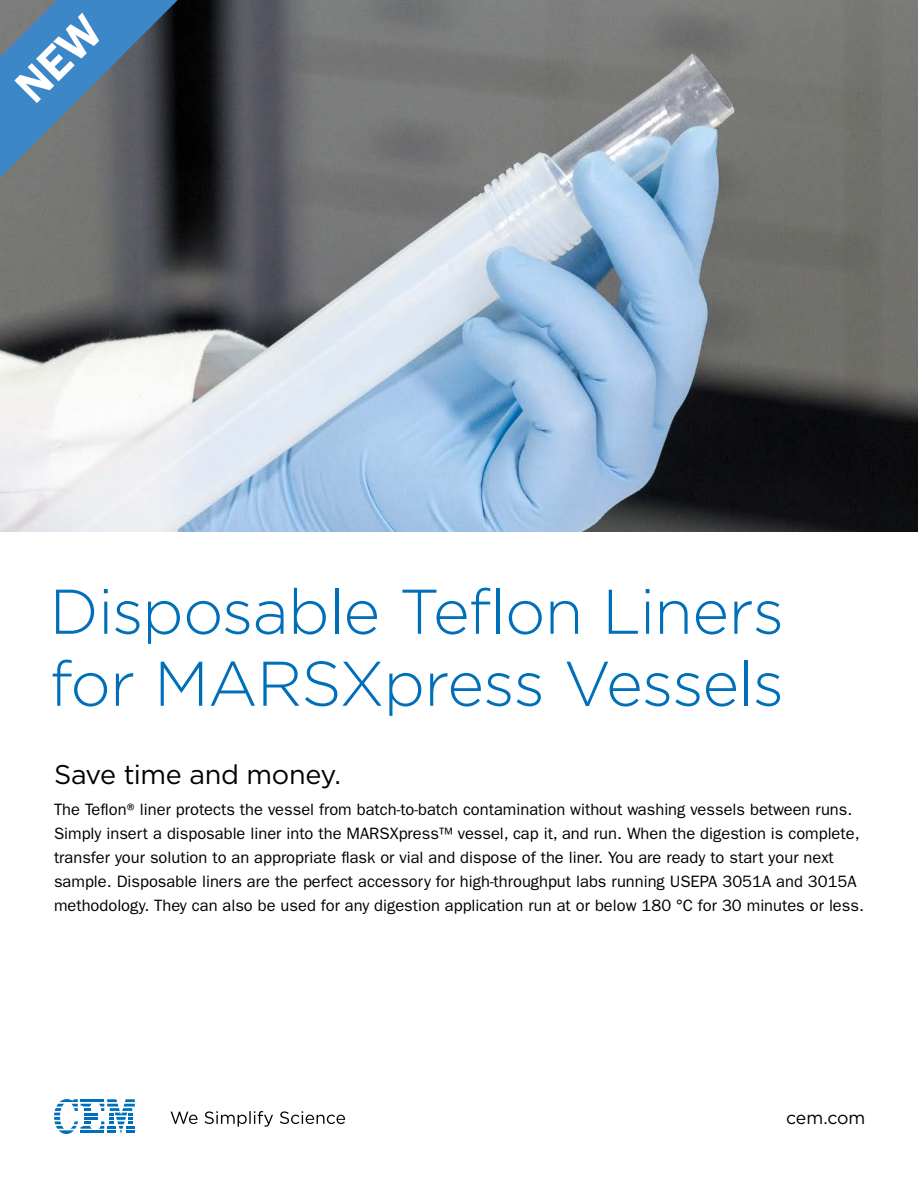
<style>
.page{position:relative;width:918px;height:1188px;background:#fff}
.page>*{position:absolute;margin:0;border:0;box-sizing:border-box;transform-origin:0 0}
.t1{font:300 63px/72px "Gotham HTF";letter-spacing:-.015em;color:#006fba}
.t2{font:27px "Gotham HTF";letter-spacing:-.015em;color:#000}
.t3{font:17.7px "Gotham HTF";letter-spacing:-.005em;color:#000}
.t4{font:16.5px/24px "ITC Franklin Gothic Std";color:#000}
</style>
<div class="page">
<img style="left:0;top:0;width:918px;height:531px">
<svg style="left:54px;top:1099px;width:81px;height:35px"></svg>
<svg style="left:171px;top:1111px;width:174px;height:16px"></svg>
<svg style="left:0;top:0;width:178px;height:178px;background:#4c6e8c"></svg>
<p class="t1" style="left:50px;top:575px;width:736px">Disposable Teflon Liners for MARSXpress Vessels</p>
<p class="t2" style="left:54px;top:760px;width:289px">Save time and money.</p>
<p class="t4" style="left:54px;top:798px;width:811px">The Teflon® liner protects the vessel from batch-to-batch contamination without washing vessels between runs.<br>Simply insert a disposable liner into the MARSXpress™ vessel, cap it, and run. When the digestion is complete, transfer your solution to an appropriate flask or vial and dispose of the liner. You are ready to start your next sample. Disposable liners are the perfect accessory for high-throughput labs running USEPA 3051A and 3015A methodology. They can also be used for any digestion application run at or below 180 °C for 30 minutes or less.</p>
<p class="t3" style="left:786px;top:1108px;width:81px">cem.com</p>
</div>
